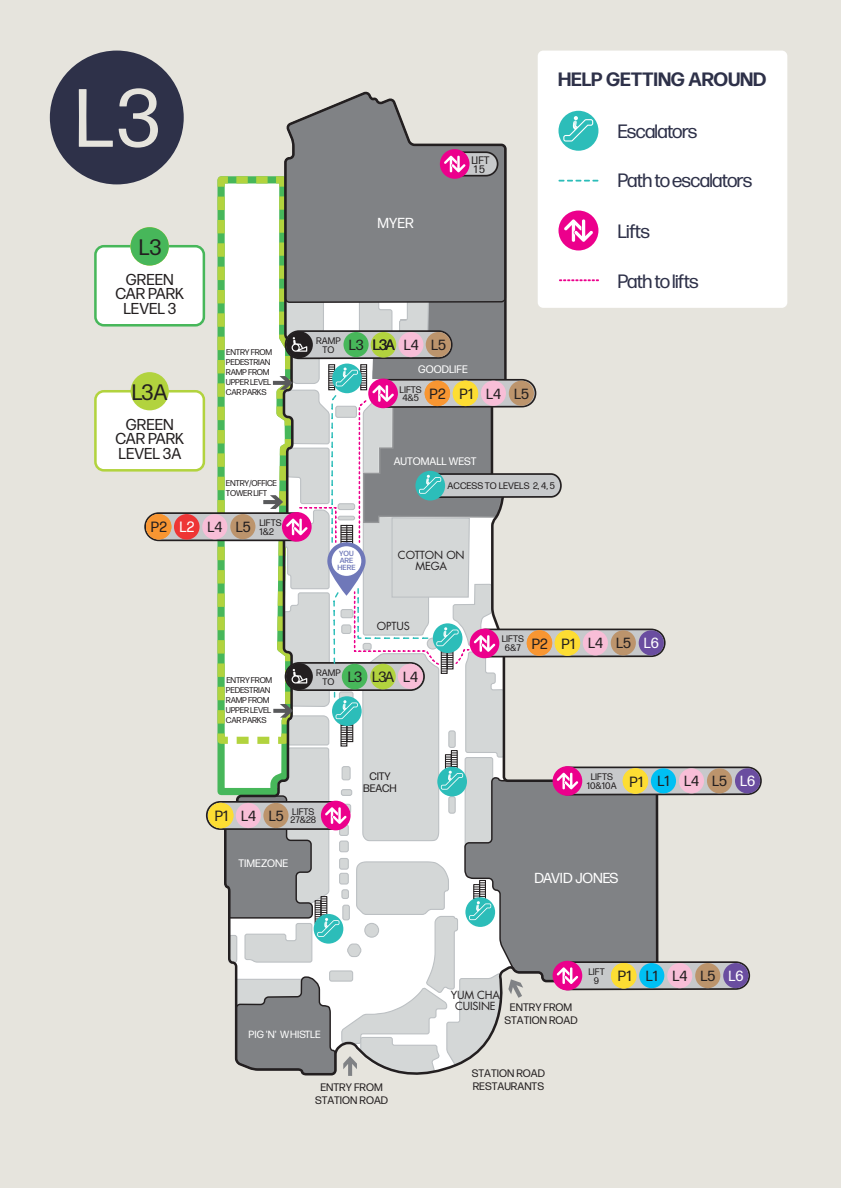
<style>
.page{position:relative;width:841px;height:1188px;background:#fff}
.page>*{position:absolute;margin:0;border:0;box-sizing:border-box;transform-origin:0 0}
.t1{font:82.4px "Forma DJR Banner";color:#e6e4dd}
.t2{font:22.4px "Forma DJR Text";color:#231f20}
.t3{font:19.4px "Forma DJR Banner";color:#2e3149}
.t4{font:700 19.4px "Forma DJR Banner";letter-spacing:.025em;color:#2e3149}
.t5{font:15.8px/14.4px "Forma DJR Text";color:#231f20;text-align:center}
.t6{font:15px "Forma DJR Text";color:#231f20}
.t7{font:14.8px "Forma DJR Text";color:#231f20}
.t8{font:14.6px "Forma DJR Text";color:#231f20}
.t9{font:14.4px "Forma DJR Text";color:#fff}
.t10{font:10.8px/13px "Forma DJR Text";color:#231f20;text-align:center}
.t11{font:10.8px/11.4px "Futura Std";letter-spacing:-.01em;color:#231f20;text-align:center}
.t12{font:10.8px "Forma DJR Text";color:#fff}
.t13{font:10.4px "Forma DJR Text";color:#fff}
.t14{font:9.4px/8.8px "Forma DJR Text";color:#231f20;text-align:center}
.t15{font:8.4px/10px "Forma DJR Text";letter-spacing:-.03em;color:#231f20}
.t16{font:500 7.4px/7px "Forma DJR Text";color:#6f78b9}
.s1{font-size:14.8px}
.s2{font-size:15px;color:#fff}
.s3{font-size:15px}
.s4{color:#fff}
</style>
<div class="page">
<div style="left:0;top:0;width:840px;height:1187px;background:#e6e4dd"></div>
<svg style="left:286px;top:91px;width:373px;height:870px"></svg>
<div style="left:208px;top:802px;width:25px;height:26px;background:#fddd33;border-radius:50%"></div>
<svg style="left:554px;top:962px;width:195px;height:27px"></svg>
<div style="left:553px;top:961px;width:197px;height:29px;border:2px solid #231f20;border-radius:14px"></div>
<div style="left:667px;top:963px;width:25px;height:25px;background:#f8bed7;border-radius:50%"></div>
<div style="left:639px;top:963px;width:25px;height:25px;background:#00c0f3;border-radius:50%"></div>
<div style="left:695px;top:963px;width:25px;height:25px;background:#bc946c;border-radius:50%"></div>
<div style="left:723px;top:963px;width:25px;height:25px;background:#6a4da0;border-radius:50%"></div>
<div style="left:554px;top:767px;width:206px;height:27px;background:#c7c9cb;border-radius:14px"></div>
<div style="left:553px;top:766px;width:208px;height:29px;border:2px solid #231f20;border-radius:14px"></div>
<div style="left:678px;top:768px;width:26px;height:25px;background:#f8bed7;border-radius:50%"></div>
<div style="left:650px;top:768px;width:26px;height:25px;background:#00c0f3;border-radius:50%"></div>
<div style="left:706px;top:768px;width:26px;height:25px;background:#bc946c;border-radius:50%"></div>
<div style="left:734px;top:768px;width:26px;height:25px;background:#6a4da0;border-radius:50%"></div>
<svg style="left:145px;top:513px;width:163px;height:27px"></svg>
<div style="left:144px;top:512px;width:165px;height:29px;border:2px solid #231f20;border-radius:14px"></div>
<div style="left:174px;top:514px;width:25px;height:25px;background:#ee3535;border-radius:50%"></div>
<div style="left:202px;top:514px;width:25px;height:25px;background:#f8bed7;border-radius:50%"></div>
<div style="left:146px;top:514px;width:25px;height:25px;background:#f89632;border-radius:50%"></div>
<div style="left:638px;top:630px;width:25px;height:25px;background:#6a4da0;border-radius:50%"></div>
<div style="left:95px;top:246px;width:109px;height:79px;background:#fff;border-radius:8px"></div>
<div style="left:94px;top:245px;width:111px;height:81px;border:3px solid #47b75a;border-radius:8px"></div>
<div style="left:130px;top:227px;width:39px;height:38px;background:#47b75a;border-radius:50%"></div>
<div style="left:95px;top:391px;width:109px;height:79px;background:#fff;border-radius:8px"></div>
<div style="left:94px;top:390px;width:111px;height:81px;border:3px solid #b2d33e;border-radius:8px"></div>
<div style="left:130px;top:372px;width:39px;height:38px;background:#b2d33e;border-radius:50%"></div>
<div style="left:440px;top:149px;width:29px;height:30px;background:#ec008c;border-radius:50%"></div>
<div style="left:537px;top:51px;width:250px;height:257px;background:#fff;border-radius:5px"></div>
<div style="left:558px;top:111px;width:40px;height:40px;background:#2cbdb9;border-radius:50%"></div>
<svg style="left:563px;top:116px;width:30px;height:25px"></svg>
<svg style="left:214px;top:156px;width:443px;height:920px"></svg>
<div style="left:50px;top:51px;width:134px;height:133px;background:#2e3149;border-radius:50%"></div>
<p class="t1" style="left:77px;top:68px;width:84px">L3</p>
<p class="t2" style="left:139px;top:233px;width:24px">L3</p>
<p class="t5" style="left:116px;top:272px;width:70px">GREEN<br>CAR PARK<br>LEVEL 3</p>
<p class="t2" style="left:132px;top:378px;width:37px">L3A</p>
<p class="t5" style="left:116px;top:417px;width:70px">GREEN<br>CAR PARK<br>LEVEL 3A</p>
<p class="t15" style="left:226px;top:346px;width:48px">ENTRY FROM<br>PEDESTRIAN<br>RAMP FROM<br>UPPER LEVEL<br>CAR PARKS</p>
<p class="t15" style="left:226px;top:478px;width:53px">ENTRY/OFFICE<br>TOWER LIFT</p>
<p class="t14" style="left:259px;top:518px;width:24px">LIFTS</p>
<p class="t8" style="left:151px;top:518px;width:124px"><span class="s1">P2</span> <span class="s2">L2</span> L4 L5 <sub>1&amp;2</sub></p>
<p class="t15" style="left:226px;top:674px;width:48px">ENTRY FROM<br>PEDESTRIAN<br>RAMP FROM<br>UPPER LEVEL<br>CAR PARKS</p>
<p class="t9" style="left:377px;top:214px;width:38px">MYER</p>
<p class="t10" style="left:471px;top:154px;width:20px">LIFT</p>
<p class="t10" style="left:474px;top:162px;width:13px">15</p>
<p class="t14" style="left:316px;top:336px;width:26px">RAMP</p>
<p class="t8" style="left:322px;top:336px;width:125px"><sub>TO</sub> L3 <span class="s3">L3A</span> L4 L5</p>
<p class="t12" style="left:418px;top:362px;width:51px">GOODLIFE</p>
<p class="t14" style="left:399px;top:384px;width:24px">LIFTS<br>4&amp;5</p>
<p class="t8" style="left:486px;top:384px;width:44px">L4 L5</p>
<p class="t7" style="left:429px;top:384px;width:45px">P2 P1</p>
<p class="t12" style="left:394px;top:454px;width:84px">AUTOMALL WEST</p>
<p class="t4" style="left:558px;top:67px;width:209px">HELP GETTING AROUND</p>
<p class="t3" style="left:618px;top:119px;width:80px">Escalators</p>
<p class="t3" style="left:618px;top:168px;width:135px">Path to escalators</p>
<p class="t3" style="left:618px;top:219px;width:33px">Lifts</p>
<p class="t3" style="left:618px;top:269px;width:82px">Path to lifts</p>
<p class="t14" style="left:447px;top:481px;width:109px">ACCESS TO LEVELS 2, 4, 5</p>
<p class="t16" style="left:337px;top:550px;width:19px">YOU<br>ARE<br>HERE</p>
<p class="t11" style="left:398px;top:549px;width:68px">COTTON ON<br>MEGA</p>
<p class="t11" style="left:377px;top:620px;width:35px">OPTUS</p>
<p class="t14" style="left:501px;top:634px;width:24px">LIFTS<br>6&amp;7</p>
<p class="t8" style="left:588px;top:634px;width:72px">L4 L5 <span class="s4">L6</span></p>
<p class="t7" style="left:531px;top:634px;width:45px">P2 P1</p>
<p class="t14" style="left:322px;top:667px;width:41px;text-align:left;text-indent:-6px">RAMP<br>TO <sup>L3</sup></p>
<p class="t8" style="left:403px;top:667px;width:16px">L4</p>
<p class="t6" style="left:372px;top:667px;width:24px">L3A</p>
<p class="t10" style="left:363px;top:770px;width:35px;line-height:11.4px">CITY<br>BEACH</p>
<p class="t14" style="left:587px;top:772px;width:31px">LIFTS<br>10&amp;10A</p>
<p class="t8" style="left:657px;top:772px;width:99px">L1 L4 L5 <span class="s4">L6</span></p>
<p class="t7" style="left:629px;top:772px;width:15px">P1</p>
<p class="t14" style="left:215px;top:806px;width:103px;text-align:right">LIFTS<br><sup>P1</sup> <sup>L4</sup> <sup>L5</sup> 27&amp;28</p>
<p class="t12" style="left:238px;top:856px;width:51px">TIMEZONE</p>
<p class="t13" style="left:248px;top:1027px;width:74px">PIG 'N' WHISTLE</p>
<p class="t10" style="left:315px;top:1080px;width:75px">ENTRY FROM<br>STATION ROAD</p>
<p class="t9" style="left:534px;top:869px;width:86px">DAVID JONES</p>
<p class="t11" style="left:450px;top:989px;width:51px">YUM CHA<br>CUISINE</p>
<p class="t10" style="left:504px;top:1000px;width:75px">ENTRY FROM<br>STATION ROAD</p>
<p class="t14" style="left:588px;top:966px;width:18px">LIFT<br>9</p>
<p class="t8" style="left:646px;top:966px;width:99px">L1 L4 L5 <span class="s4">L6</span></p>
<p class="t7" style="left:618px;top:966px;width:15px">P1</p>
<p class="t10" style="left:471px;top:1066px;width:75px;text-align:left">STATION ROAD<br>RESTAURANTS</p>
</div>
